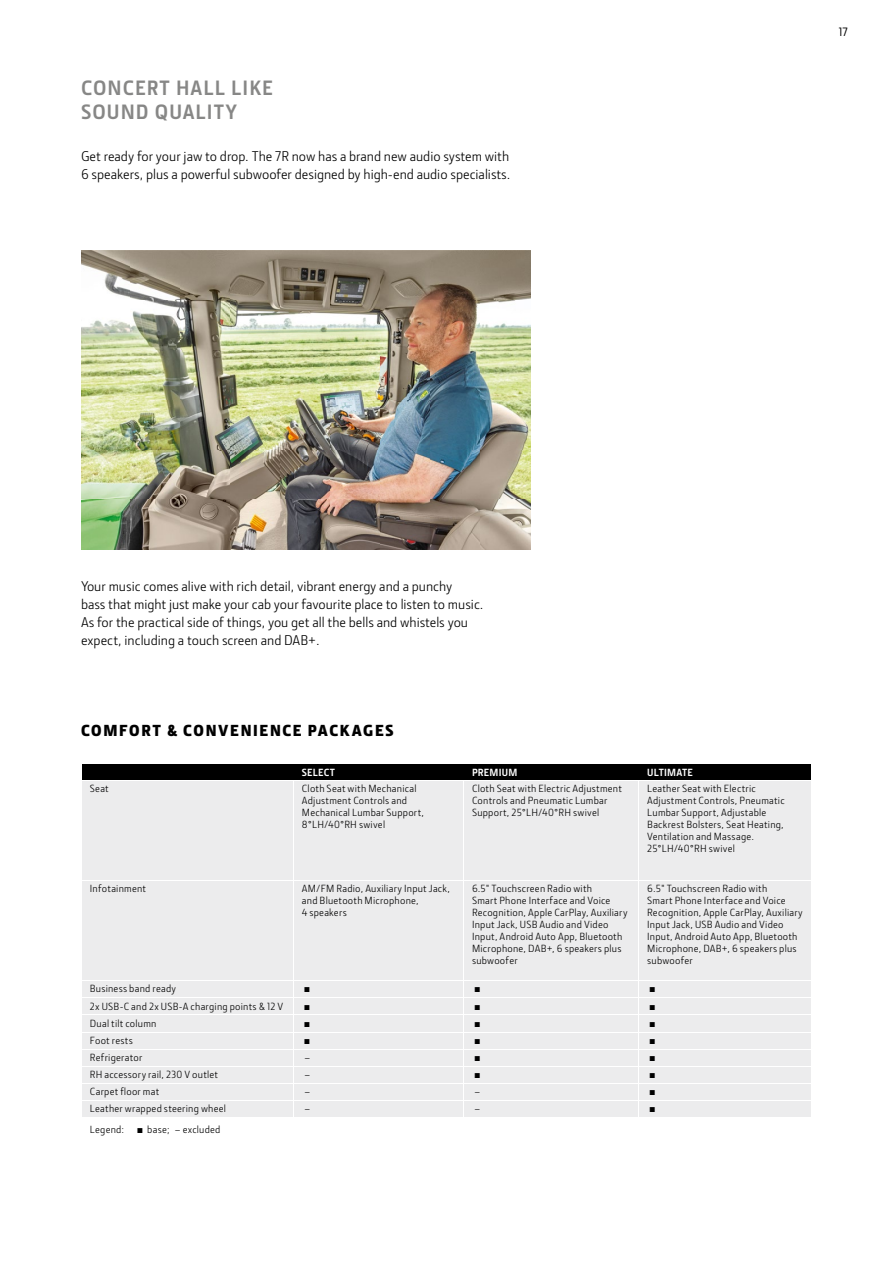
<style>
.page{position:relative;width:893px;height:1263px;background:#fff}
.page>*{position:absolute;margin:0;border:0;box-sizing:border-box;transform-origin:0 0}
.t1{font:700 21px/24px "JD Sans Pro";letter-spacing:.05em;color:#878786}
.t2{font:900 16.5px "Section";letter-spacing:.1em;color:#000}
.t3{font:14.25px/18px "JD Sans Pro";color:#000}
.t4{font:500 12px "JD Sans Pro";color:#000}
.t5{font:10.5px/12px "JD Sans Pro";letter-spacing:.02em;color:#000}
.t6{font:700 10.5px "JD Sans Pro";letter-spacing:.025em;color:#fff}
</style>
<div class="page">
<img style="left:81px;top:251px;width:450px;height:299px">
<div style="left:82px;top:781px;width:729px;height:336px;background:#ececed"></div>
<hr style="left:293px;top:781px;width:1px;height:99px;background:#fff">
<hr style="left:638px;top:781px;width:1px;height:99px;background:#fff">
<hr style="left:81px;top:880px;width:212px;height:1px;background:#fff">
<hr style="left:293px;top:880px;width:170px;height:1px;background:#fff">
<hr style="left:293px;top:881px;width:1px;height:99px;background:#fff">
<hr style="left:463px;top:880px;width:176px;height:1px;background:#fff">
<hr style="left:639px;top:880px;width:173px;height:1px;background:#fff">
<hr style="left:638px;top:881px;width:1px;height:99px;background:#fff">
<hr style="left:81px;top:997px;width:212px;height:1px;background:#fff">
<hr style="left:293px;top:997px;width:170px;height:1px;background:#fff">
<hr style="left:81px;top:1014px;width:212px;height:1px;background:#fff">
<hr style="left:293px;top:1014px;width:170px;height:1px;background:#fff">
<hr style="left:463px;top:1014px;width:176px;height:1px;background:#fff">
<hr style="left:639px;top:1014px;width:173px;height:1px;background:#fff">
<hr style="left:81px;top:1066px;width:212px;height:1px;background:#fff">
<hr style="left:293px;top:1066px;width:170px;height:1px;background:#fff">
<hr style="left:463px;top:1066px;width:176px;height:1px;background:#fff">
<hr style="left:639px;top:1066px;width:173px;height:1px;background:#fff">
<hr style="left:81px;top:1083px;width:212px;height:1px;background:#fff">
<hr style="left:293px;top:1083px;width:170px;height:1px;background:#fff">
<hr style="left:81px;top:1100px;width:212px;height:1px;background:#fff">
<hr style="left:293px;top:1100px;width:170px;height:1px;background:#fff">
<hr style="left:463px;top:1100px;width:176px;height:1px;background:#fff">
<hr style="left:639px;top:1100px;width:173px;height:1px;background:#fff">
<hr style="left:463px;top:781px;width:1px;height:99px;background:#fff">
<hr style="left:463px;top:881px;width:1px;height:99px;background:#fff">
<div style="left:82px;top:764px;width:729px;height:16px;background:#000"></div>
<hr style="left:81px;top:980px;width:212px;height:1px;background:#fff">
<hr style="left:81px;top:1049px;width:212px;height:1px;background:#fff">
<hr style="left:81px;top:1031px;width:212px;height:1px;background:#fff">
<hr style="left:293px;top:980px;width:170px;height:1px;background:#fff">
<hr style="left:463px;top:980px;width:176px;height:1px;background:#fff">
<hr style="left:639px;top:980px;width:173px;height:1px;background:#fff">
<hr style="left:293px;top:1031px;width:170px;height:1px;background:#fff">
<hr style="left:293px;top:1049px;width:170px;height:1px;background:#fff">
<hr style="left:463px;top:1049px;width:176px;height:1px;background:#fff">
<hr style="left:639px;top:1049px;width:173px;height:1px;background:#fff">
<svg style="left:293px;top:981px;width:1px;height:136px"></svg>
<hr style="left:463px;top:1031px;width:176px;height:1px;background:#fff">
<hr style="left:639px;top:1031px;width:173px;height:1px;background:#fff">
<hr style="left:463px;top:1083px;width:176px;height:1px;background:#fff">
<svg style="left:463px;top:981px;width:1px;height:136px"></svg>
<hr style="left:639px;top:1083px;width:173px;height:1px;background:#fff">
<svg style="left:638px;top:981px;width:1px;height:136px"></svg>
<hr style="left:463px;top:997px;width:176px;height:1px;background:#fff">
<hr style="left:639px;top:997px;width:173px;height:1px;background:#fff">
<h1 class="t1" style="left:81px;top:76px;width:193px">CONCERT HALL LIKE<br>SOUND QUALITY</h1>
<h3 class="t3" style="left:81px;top:146px;width:431px">Get ready for your jaw to drop. The 7R now has a brand new audio system with<br>6 speakers, plus a powerful subwoofer designed by high-end audio specialists.</h3>
<p class="t4" style="left:839px;top:23px;width:11px">17</p>
<p class="t3" style="left:81px;top:576px;width:404px">Your music comes alive with rich detail, vibrant energy and a punchy<br>bass that might just make your cab your favourite place to listen to music.<br>As for the practical side of things, you get all the bells and whistels you expect, including a touch screen and DAB+.</p>
<h2 class="t2" style="left:81px;top:720px;width:314px">COMFORT &amp; CONVENIENCE PACKAGES</h2>
<p class="t6" style="left:302px;top:765px;width:35px">SELECT</p>
<p class="t6" style="left:472px;top:765px;width:47px">PREMIUM</p>
<p class="t6" style="left:647px;top:765px;width:47px">ULTIMATE</p>
<p class="t5" style="left:90px;top:782px;width:20px">Seat</p>
<p class="t5" style="left:302px;top:782px;width:124px">Cloth Seat with Mechanical<br>Adjustment Controls and<br>Mechanical Lumbar Support,<br>8°LH/40°RH swivel</p>
<p class="t5" style="left:472px;top:782px;width:151px">Cloth Seat with Electric Adjustment<br>Controls and Pneumatic Lumbar<br>Support, 25°LH/40°RH swivel</p>
<p class="t5" style="left:647px;top:782px;width:139px">Leather Seat with Electric<br>Adjustment Controls, Pneumatic<br>Lumbar Support, Adjustable<br>Backrest Bolsters, Seat Heating,<br>Ventilation and Massage.<br>25°LH/40°RH swivel</p>
<p class="t5" style="left:90px;top:882px;width:58px">Infotainment</p>
<p class="t5" style="left:302px;top:882px;width:150px">AM/FM Radio, Auxiliary Input Jack, and Bluetooth Microphone,<br>4 speakers</p>
<p class="t5" style="left:472px;top:882px;width:157px">6.5" Touchscreen Radio with<br>Smart Phone Interface and Voice<br>Recognition, Apple CarPlay, Auxiliary<br>Input Jack, USB Audio and Video<br>Input, Android Auto App, Bluetooth<br>Microphone, DAB+, 6 speakers plus subwoofer</p>
<p class="t5" style="left:647px;top:882px;width:157px">6.5" Touchscreen Radio with<br>Smart Phone Interface and Voice<br>Recognition, Apple CarPlay, Auxiliary<br>Input Jack, USB Audio and Video<br>Input, Android Auto App, Bluetooth<br>Microphone, DAB+, 6 speakers plus subwoofer</p>
<p class="t5" style="left:90px;top:983px;width:88px">Business band ready</p>
<p class="t5" style="left:302px;top:983px;width:12px">▪</p>
<p class="t5" style="left:472px;top:983px;width:12px">▪</p>
<p class="t5" style="left:647px;top:983px;width:12px">▪</p>
<p class="t5" style="left:90px;top:1000px;width:195px">2x USB-C and 2x USB-A charging points &amp; 12 V</p>
<p class="t5" style="left:302px;top:1000px;width:12px">▪</p>
<p class="t5" style="left:472px;top:1000px;width:12px">▪</p>
<p class="t5" style="left:647px;top:1000px;width:12px">▪</p>
<p class="t5" style="left:90px;top:1017px;width:68px">Dual tilt column</p>
<p class="t5" style="left:302px;top:1017px;width:12px">▪</p>
<p class="t5" style="left:472px;top:1017px;width:12px">▪</p>
<p class="t5" style="left:647px;top:1017px;width:12px">▪</p>
<p class="t5" style="left:90px;top:1034px;width:44px">Foot rests</p>
<p class="t5" style="left:302px;top:1034px;width:12px">▪</p>
<p class="t5" style="left:472px;top:1034px;width:12px">▪</p>
<p class="t5" style="left:647px;top:1034px;width:12px">▪</p>
<p class="t5" style="left:90px;top:1051px;width:54px">Refrigerator</p>
<p class="t5" style="left:305px;top:1051px;width:7px">–</p>
<p class="t5" style="left:472px;top:1051px;width:12px">▪</p>
<p class="t5" style="left:647px;top:1051px;width:12px">▪</p>
<p class="t5" style="left:90px;top:1068px;width:130px">RH accessory rail, 230 V outlet</p>
<p class="t5" style="left:305px;top:1068px;width:7px">–</p>
<p class="t5" style="left:472px;top:1068px;width:12px">▪</p>
<p class="t5" style="left:647px;top:1068px;width:12px">▪</p>
<p class="t5" style="left:90px;top:1085px;width:71px">Carpet floor mat</p>
<p class="t5" style="left:305px;top:1085px;width:7px">–</p>
<p class="t5" style="left:475px;top:1085px;width:7px">–</p>
<p class="t5" style="left:647px;top:1085px;width:12px">▪</p>
<p class="t5" style="left:90px;top:1102px;width:138px">Leather wrapped steering wheel</p>
<p class="t5" style="left:305px;top:1102px;width:7px">–</p>
<p class="t5" style="left:475px;top:1102px;width:7px">–</p>
<p class="t5" style="left:647px;top:1102px;width:12px">▪</p>
<p class="t5" style="left:90px;top:1123px;width:132px">Legend: ▪ base; – excluded</p>
</div>
